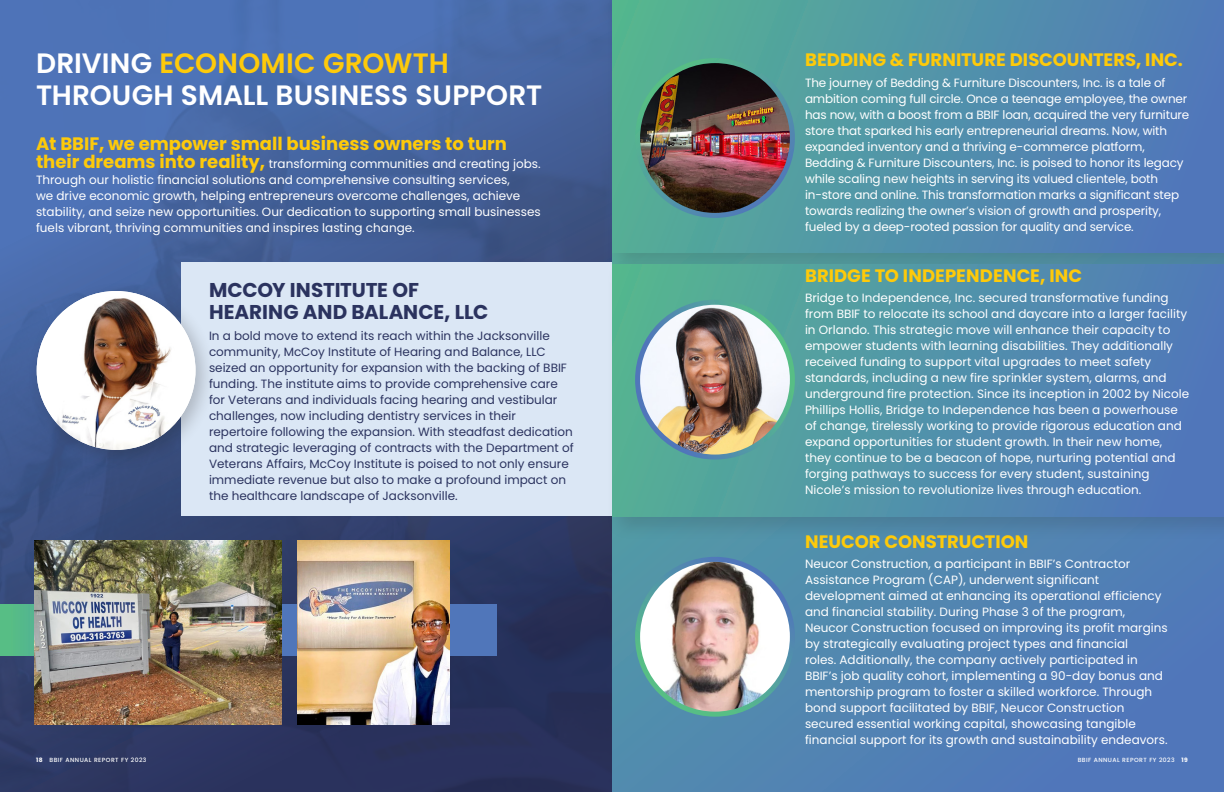
<style>
.page{position:relative;width:1224px;height:792px;background:#fff}
.page>*{position:absolute;margin:0;border:0;box-sizing:border-box;transform-origin:0 0}
.t1{font:600 28px/32px "Poppins";letter-spacing:.005em;color:#fff}
.Subhead{font:700 20px/22px "Poppins";letter-spacing:-.01em;color:#2b335f}
.Subhead-2{font:700 18px "Poppins";letter-spacing:.005em;color:#feca0a}
.Body_Text{font:700 18px "Poppins";color:#feca0a}
.Body_Text-2{font:12px/16px "Poppins";color:#fff}
.Body_Text-3{font:12px/16px "Poppins";color:#2b335f}
.t2{font:500 6px "Poppins";letter-spacing:.075em;color:#fff}
.s1{color:#feca0a}
.s2{font-weight:700;font-size:18px;color:#feca0a}
.s3{font-weight:700}
</style>
<div class="page">
<img style="left:0;top:0;width:612px;height:792px">
<div style="left:181px;top:263px;width:425px;height:253px;background:#dbe7f5"></div>
<svg style="left:0;top:604px;width:497px;height:52px;background:#538ea8"></svg>
<div style="left:612px;top:0;width:612px;height:792px;background:linear-gradient(to right,#5291aa,#5076ba)"></div>
<div style="left:606px;top:0;width:618px;height:277px;background:#231f20;opacity:.15"></div>
<div style="left:612px;top:0;width:612px;height:252px;background:linear-gradient(to right,#55b393,#5075bc)"></div>
<div style="left:606px;top:258px;width:618px;height:283px;background:#231f20;opacity:.15"></div>
<div style="left:612px;top:264px;width:612px;height:253px;background:linear-gradient(to right,#55b294,#5075bc)"></div>
<div style="left:27px;top:281px;width:190px;height:190px;background:#231f20;opacity:.25"></div>
<img style="left:37px;top:291px;width:159px;height:159px;border-radius:79px">
<img style="left:638px;top:61px;width:154px;height:154px;border-radius:77px">
<div style="left:635px;top:58px;width:160px;height:160px;border:5px solid #fff;border-radius:50%"></div>
<img style="left:638px;top:559px;width:154px;height:155px;border-radius:77px">
<div style="left:635px;top:557px;width:160px;height:160px;border:5px solid #fff;border-radius:50%"></div>
<img style="left:638px;top:302px;width:154px;height:155px;border-radius:77px">
<div style="left:635px;top:300px;width:160px;height:160px;border:5px solid #fff;border-radius:50%"></div>
<img style="left:34px;top:540px;width:248px;height:184px">
<img style="left:298px;top:540px;width:152px;height:184px">
<p class="t1" style="left:36px;top:48px;width:508px">DRIVING <span class="s1">ECONOMIC GROWTH<br></span>THROUGH SMALL BUSINESS SUPPORT</p>
<p class="Subhead-2" style="left:805px;top:50px;width:379px">BEDDING &amp; FURNITURE DISCOUNTERS, INC.</p>
<p class="Body_Text-2" style="left:805px;top:75px;width:386px">The journey of Bedding &amp; Furniture Discounters, Inc. is a tale of ambition coming full circle. Once a teenage employee, the owner has now, with a boost from a BBIF loan, acquired the very furniture store that sparked his early entrepreneurial dreams. Now, with expanded inventory and a thriving e-commerce platform, Bedding &amp; Furniture Discounters, Inc. is poised to honor its legacy while scaling new heights in serving its valued clientele, both in-store and online. This transformation marks a significant step towards realizing the owner’s vision of growth and prosperity, fueled by a deep-rooted passion for quality and service.</p>
<p class="Body_Text" style="left:36px;top:133px;width:473px">At BBIF, we empower small business owners to turn</p>
<p class="Body_Text-2" style="left:36px;top:156px;width:506px"><span class="s2">their dreams into reality,</span> transforming communities and creating jobs.<br>Through our holistic financial solutions and comprehensive consulting services,<br>we drive economic growth, helping entrepreneurs overcome challenges, achieve stability, and seize new opportunities. Our dedication to supporting small businesses fuels vibrant, thriving communities and inspires lasting change.</p>
<p class="Subhead" style="left:209px;top:279px;width:281px">MCCOY INSTITUTE OF<br>HEARING AND BALANCE, LLC</p>
<p class="Body_Text-3" style="left:209px;top:328px;width:366px">In a bold move to extend its reach within the Jacksonville community, McCoy Institute of Hearing and Balance, LLC seized an opportunity for expansion with the backing of BBIF funding. The institute aims to provide comprehensive care for Veterans and individuals facing hearing and vestibular challenges, now including dentistry services in their repertoire following the expansion. With steadfast dedication and strategic leveraging of contracts with the Department of Veterans Affairs, McCoy Institute is poised to not only ensure immediate revenue but also to make a profound impact on the healthcare landscape of Jacksonville.</p>
<p class="Subhead-2" style="left:805px;top:265px;width:279px">BRIDGE TO INDEPENDENCE, INC</p>
<p class="Body_Text-2" style="left:805px;top:290px;width:386px">Bridge to Independence, Inc. secured transformative funding from BBIF to relocate its school and daycare into a larger facility in Orlando. This strategic move will enhance their capacity to empower students with learning disabilities. They additionally received funding to support vital upgrades to meet safety standards, including a new fire sprinkler system, alarms, and underground fire protection. Since its inception in 2002 by Nicole Phillips Hollis, Bridge to Independence has been a powerhouse of change, tirelessly working to provide rigorous education and expand opportunities for student growth. In their new home, they continue to be a beacon of hope, nurturing potential and forging pathways to success for every student, sustaining Nicole’s mission to revolutionize lives through education.</p>
<p class="Subhead-2" style="left:805px;top:531px;width:225px">NEUCOR CONSTRUCTION</p>
<p class="Body_Text-2" style="left:805px;top:556px;width:364px">Neucor Construction, a participant in BBIF’s Contractor Assistance Program (CAP), underwent significant development aimed at enhancing its operational efficiency and financial stability. During Phase 3 of the program, Neucor Construction focused on improving its profit margins by strategically evaluating project types and financial<br>roles. Additionally, the company actively participated in BBIF’s job quality cohort, implementing a 90-day bonus and mentorship program to foster a skilled workforce. Through bond support facilitated by BBIF, Neucor Construction secured essential working capital, showcasing tangible financial support for its growth and sustainability endeavors.</p>
<p class="t2" style="left:36px;top:757px;width:112px"><span class="s3">18</span> BBIF ANNUAL REPORT FY 2023</p>
<p class="t2" style="left:1078px;top:757px;width:112px">BBIF ANNUAL REPORT FY 2023 <span class="s3">19</span></p>
</div>
